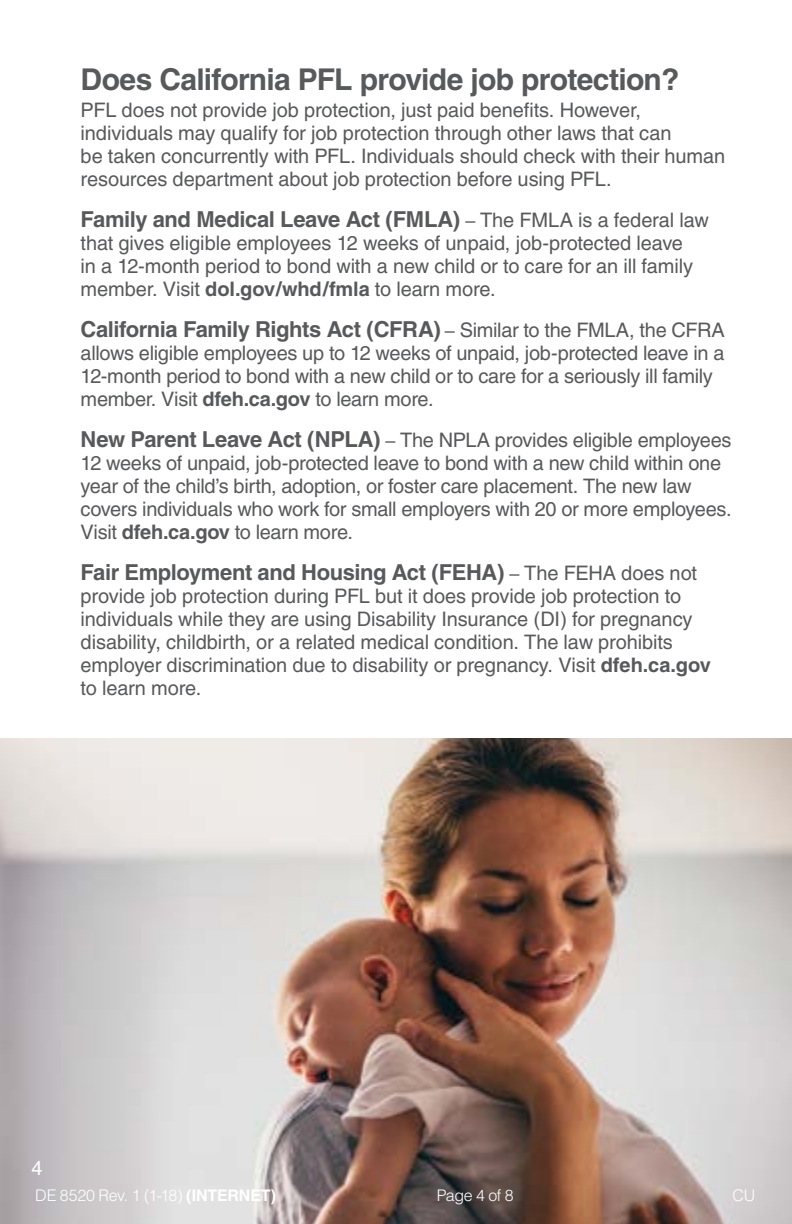
<style>
.page{position:relative;width:792px;height:1224px;background:#fff}
.page>*{position:absolute;margin:0;border:0;box-sizing:border-box;transform-origin:0 0}
.t1{font:700 30px "Helvetica";letter-spacing:-.025em;color:#58595b}
.t2{font:700 22px "Helvetica";letter-spacing:-.02em;color:#58595b}
.t3{font:20px/23px "Helvetica";letter-spacing:-.01em;color:#58595b}
.t4{font:20px "Helvetica";color:#fff}
.t5{font:300 16px "Helvetica";letter-spacing:-.025em;color:#fff}
.s1{font-weight:400;font-size:18px}
.s2{font-weight:400;font-size:20px}
.s3{font-weight:700}
.s4{font-weight:700;font-size:22px}
.s5{font-size:18px}
</style>
<div class="page">
<hr style="left:791px;top:36px;width:1px;height:1188px;background:#757779">
<img style="left:0;top:739px;width:792px;height:485px">
<h1 class="t1" style="left:81px;top:61px;width:600px">Does California PFL provide job protection?</h1>
<p class="t3" style="left:81px;top:99px;width:646px">PFL does not provide job protection, just paid benefits. However, individuals may qualify for job protection through other laws that can<br>be taken concurrently with PFL. Individuals should check with their human resources department about job protection before using PFL.</p>
<p class="t2" style="left:81px;top:206px;width:630px">Family and Medical Leave Act (FMLA) <span class="s1">–</span> <span class="s2">The FMLA is a federal law</span></p>
<p class="t3" style="left:81px;top:232px;width:614px">that gives eligible employees 12 weeks of unpaid, job-protected leave in a 12-month period to bond with a new child or to care for an ill family member. Visit <span class="s3">dol.gov/whd/fmla</span> to learn more.</p>
<p class="t2" style="left:81px;top:316px;width:646px">California Family Rights Act (CFRA) <span class="s1">–</span> <span class="s2">Similar to the FMLA, the CFRA</span></p>
<p class="t3" style="left:81px;top:341px;width:645px">allows eligible employees up to 12 weeks of unpaid, job-protected leave in a<br>12-month period to bond with a new child or to care for a seriously ill family member. Visit <span class="s3">dfeh.ca.gov</span> to learn more.</p>
<p class="t3" style="left:81px;top:428px;width:653px"><span class="s4">New Parent Leave Act (NPLA)</span> <span class="s5">–</span> The NPLA provides eligible employees 12 weeks of unpaid, job-protected leave to bond with a new child within one year of the child’s birth, adoption, or foster care placement. The new law covers individuals who work for small employers with 20 or more employees.<br>Visit <span class="s3">dfeh.ca.gov</span> to learn more.</p>
<p class="t2" style="left:81px;top:558px;width:618px">Fair Employment and Housing Act (FEHA) <span class="s1">–</span> <span class="s2">The FEHA does not</span></p>
<p class="t3" style="left:81px;top:584px;width:632px">provide job protection during PFL but it does provide job protection to individuals while they are using Disability Insurance (DI) for pregnancy disability, childbirth, or a related medical condition. The law prohibits employer discrimination due to disability or pregnancy. Visit <span class="s3">dfeh.ca.gov </span>to learn more.</p>
<p class="t4" style="left:32px;top:1157px;width:13px">4</p>
<p class="t5" style="left:35px;top:1185px;width:242px">DE 8520 Rev. 1 (1-18) <span class="s3">(INTERNET)</span></p>
<p class="t5" style="left:437px;top:1185px;width:79px">Page 4 of 8</p>
<p class="t5" style="left:732px;top:1185px;width:24px">CU</p>
</div>
